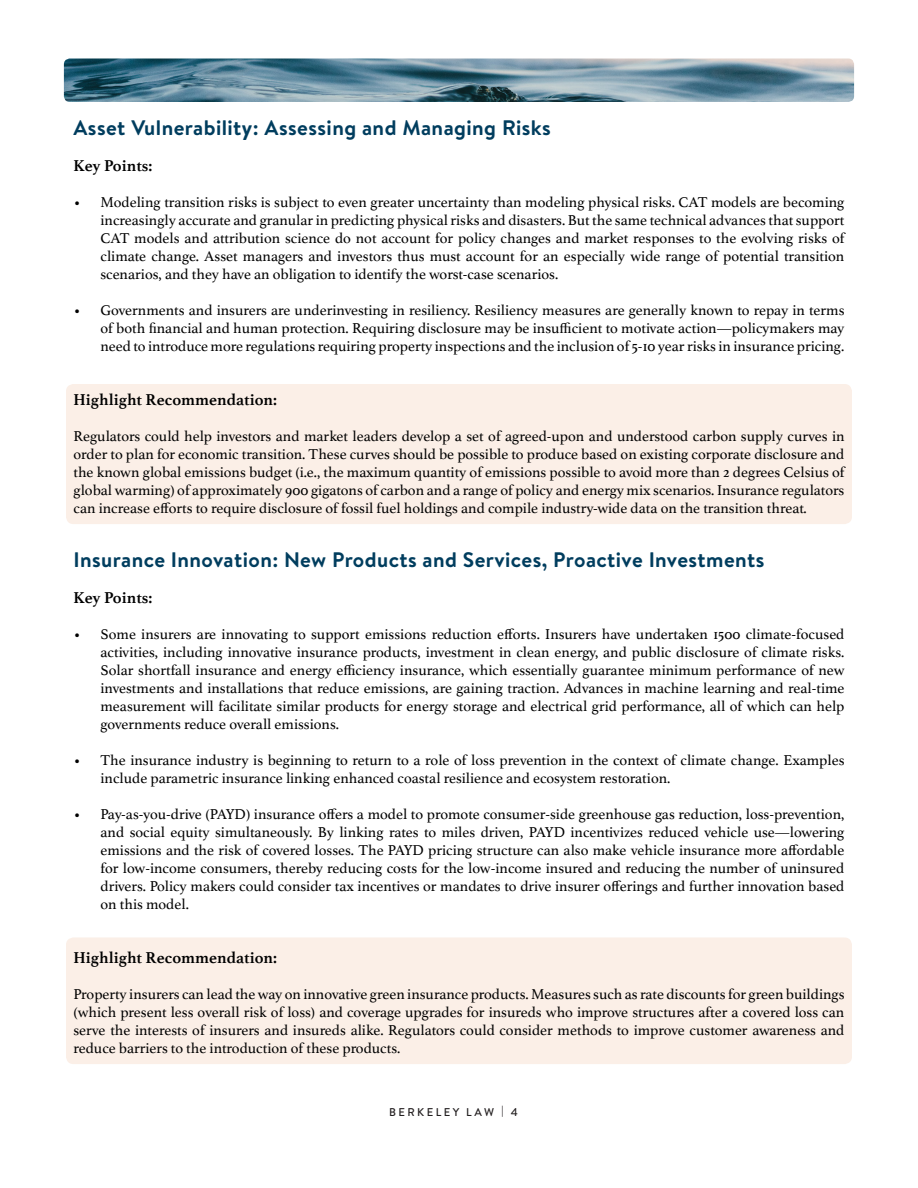
<style>
.page{position:relative;width:918px;height:1188px;background:#fff}
.page>*{position:absolute;margin:0;border:0;box-sizing:border-box;transform-origin:0 0}
.Heading_2{font:700 21px "Brandon Text";letter-spacing:.02em;color:#003d5e}
.t1{font:700 16.5px "Athelas";color:#000}
.t2{font:15px/18px "Athelas";color:#000;text-align:justify}
.t3{font:500 11.25px "Brandon Text";letter-spacing:.22em;color:#231f20}
</style>
<div class="page">
<div style="left:66px;top:384px;width:786px;height:32px;background:#fbefe7;border-radius:8px"></div>
<div style="left:66px;top:405px;width:786px;height:119px;background:#fbefe7;border-radius:8px"></div>
<div style="left:66px;top:938px;width:786px;height:36px;background:#fbefe7;border-radius:8px"></div>
<div style="left:66px;top:952px;width:786px;height:112px;background:#fbefe7;border-radius:8px"></div>
<img style="left:64px;top:58px;width:790px;height:44px">
<p class="Heading_2" style="left:74px;top:113px;width:479px">Asset Vulnerability: Assessing and Managing Risks</p>
<p class="t1" style="left:74px;top:152px;width:80px">Key Points:</p>
<p class="t2" style="left:100px;top:193px;width:746px;text-indent:-27px">• Modeling transition risks is subject to even greater uncertainty than modeling physical risks. CAT models are becoming increasingly accurate and granular in predicting physical risks and disasters. But the same technical advances that support CAT models and attribution science do not account for policy changes and market responses to the evolving risks of climate change. Asset managers and investors thus must account for an especially wide range of potential transition scenarios, and they have an obligation to identify the worst-case scenarios.</p>
<p class="t2" style="left:100px;top:301px;width:746px;text-indent:-27px">• Governments and insurers are underinvesting in resiliency. Resiliency measures are generally known to repay in terms of both financial and human protection. Requiring disclosure may be insufficient to motivate action—policymakers may need to introduce more regulations requiring property inspections and the inclusion of 5-10 year risks in insurance pricing.</p>
<p class="t1" style="left:74px;top:386px;width:205px">Highlight Recommendation:</p>
<p class="t2" style="left:74px;top:427px;width:773px">Regulators could help investors and market leaders develop a set of agreed-upon and understood carbon supply curves in order to plan for economic transition. These curves should be possible to produce based on existing corporate disclosure and the known global emissions budget (i.e., the maximum quantity of emissions possible to avoid more than 2 degrees Celsius of global warming) of approximately 900 gigatons of carbon and a range of policy and energy mix scenarios. Insurance regulators can increase efforts to require disclosure of fossil fuel holdings and compile industry-wide data on the transition threat.</p>
<p class="Heading_2" style="left:74px;top:545px;width:692px">Insurance Innovation: New Products and Services, Proactive Investments</p>
<p class="t1" style="left:74px;top:584px;width:80px">Key Points:</p>
<p class="t2" style="left:100px;top:625px;width:746px;text-indent:-27px">• Some insurers are innovating to support emissions reduction efforts. Insurers have undertaken 1500 climate-focused activities, including innovative insurance products, investment in clean energy, and public disclosure of climate risks.<br>Solar shortfall insurance and energy efficiency insurance, which essentially guarantee minimum performance of new investments and installations that reduce emissions, are gaining traction. Advances in machine learning and real-time measurement will facilitate similar products for energy storage and electrical grid performance, all of which can help governments reduce overall emissions.</p>
<p class="t2" style="left:100px;top:751px;width:746px;text-indent:-27px">• The insurance industry is beginning to return to a role of loss prevention in the context of climate change. Examples include parametric insurance linking enhanced coastal resilience and ecosystem restoration.</p>
<p class="t2" style="left:100px;top:805px;width:746px;text-indent:-27px">• Pay-as-you-drive (PAYD) insurance offers a model to promote consumer-side greenhouse gas reduction, loss-prevention, and social equity simultaneously. By linking rates to miles driven, PAYD incentivizes reduced vehicle use—lowering emissions and the risk of covered losses. The PAYD pricing structure can also make vehicle insurance more affordable for low-income consumers, thereby reducing costs for the low-income insured and reducing the number of uninsured drivers. Policy makers could consider tax incentives or mandates to drive insurer offerings and further innovation based on this model.</p>
<p class="t1" style="left:74px;top:944px;width:205px">Highlight Recommendation:</p>
<p class="t2" style="left:74px;top:985px;width:773px">Property insurers can lead the way on innovative green insurance products. Measures such as rate discounts for green buildings (which present less overall risk of loss) and coverage upgrades for insureds who improve structures after a covered loss can serve the interests of insurers and insureds alike. Regulators could consider methods to improve customer awareness and reduce barriers to the introduction of these products.</p>
<p class="t3" style="left:389px;top:1104px;width:130px">BERKELEY LAW | 4</p>
</div>
